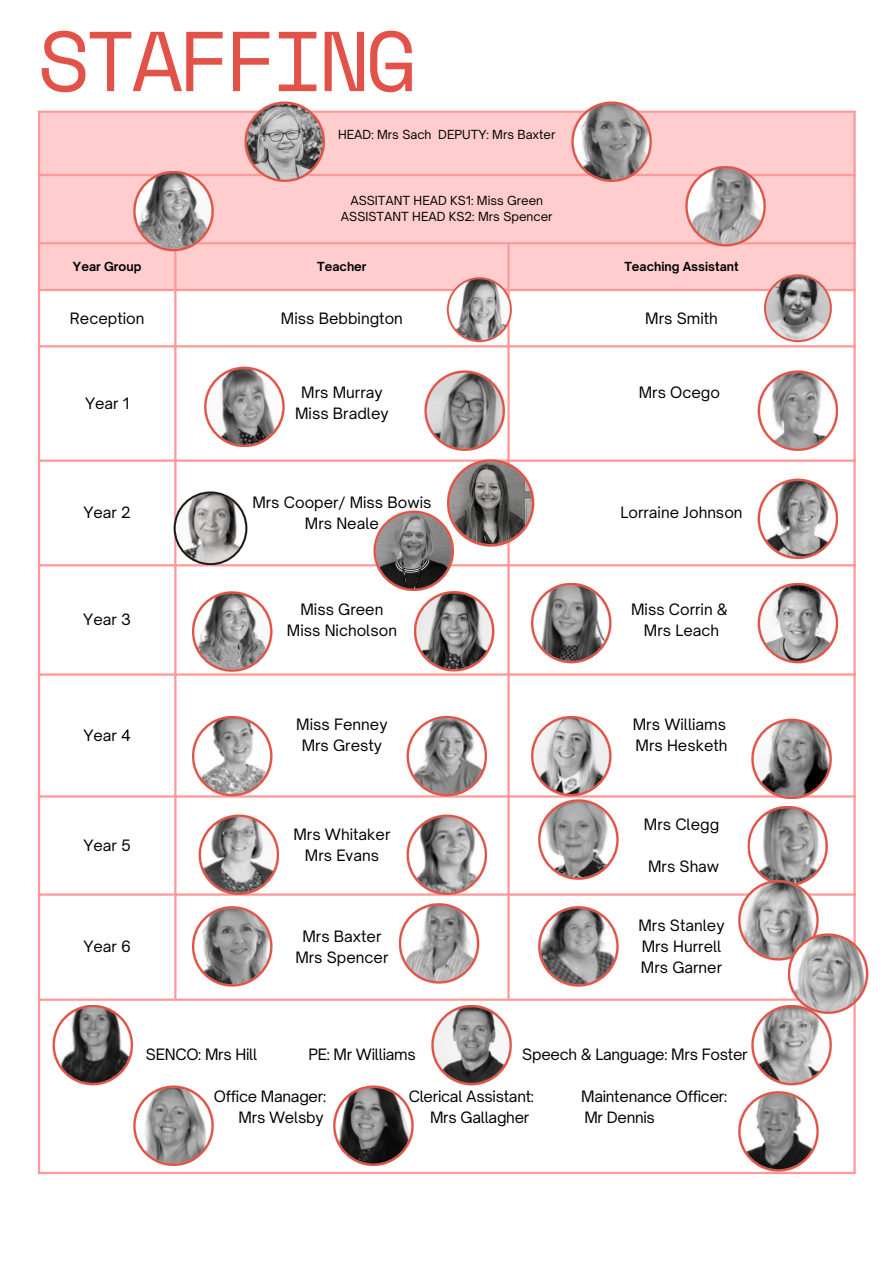
<style>
.page{position:relative;width:894px;height:1264px;background:#fff}
.page>*{position:absolute;margin:0;border:0;box-sizing:border-box;transform-origin:0 0}
.t1{font:84.6px "Space Mono";letter-spacing:-.06em;color:#e35248}
.t2{font:15px "Open Sauce One";color:#000}
.t3{font:12px "Open Sauce One";color:#000}
.t4{font:700 12px "Open Sauce One";color:#000}
</style>
<div class="page">
<div style="left:40px;top:113px;width:813px;height:176px;background:#ffcdcd"></div>
<hr style="left:38px;top:113px;width:2px;height:1058px;background:#f99">
<hr style="left:174px;top:244px;width:2px;height:754px;background:#f99">
<hr style="left:507px;top:244px;width:2px;height:754px;background:#f99">
<hr style="left:853px;top:113px;width:2px;height:1058px;background:#f99">
<hr style="left:38px;top:111px;width:817px;height:2px;background:#f99">
<hr style="left:38px;top:174px;width:817px;height:2px;background:#f99">
<hr style="left:38px;top:242px;width:817px;height:2px;background:#f99">
<hr style="left:38px;top:289px;width:817px;height:2px;background:#f99">
<hr style="left:38px;top:345px;width:817px;height:2px;background:#f99">
<hr style="left:38px;top:459px;width:817px;height:3px;background:#f99">
<hr style="left:38px;top:564px;width:817px;height:2px;background:#f99">
<hr style="left:38px;top:673px;width:817px;height:2px;background:#f99">
<hr style="left:38px;top:795px;width:817px;height:2px;background:#f99">
<hr style="left:38px;top:893px;width:817px;height:2px;background:#f99">
<hr style="left:38px;top:998px;width:817px;height:2px;background:#f99">
<hr style="left:38px;top:1171px;width:817px;height:3px;background:#f99">
<svg style="left:244px;top:101px;width:81px;height:81px;background:#b49f9d"></svg>
<svg style="left:571px;top:101px;width:80px;height:81px;background:#b29e9c"></svg>
<svg style="left:133px;top:171px;width:81px;height:80px"></svg>
<svg style="left:685px;top:166px;width:80px;height:80px"></svg>
<svg style="left:446px;top:277px;width:66px;height:65px"></svg>
<svg style="left:763px;top:274px;width:68px;height:68px;background:#b7a5a4"></svg>
<svg style="left:204px;top:366px;width:81px;height:81px"></svg>
<svg style="left:424px;top:370px;width:81px;height:81px"></svg>
<svg style="left:757px;top:478px;width:81px;height:81px"></svg>
<svg style="left:757px;top:583px;width:81px;height:80px"></svg>
<svg style="left:751px;top:718px;width:80px;height:81px"></svg>
<svg style="left:192px;top:591px;width:80px;height:81px"></svg>
<svg style="left:192px;top:716px;width:80px;height:80px"></svg>
<svg style="left:406px;top:716px;width:81px;height:80px"></svg>
<svg style="left:198px;top:814px;width:81px;height:81px"></svg>
<svg style="left:406px;top:814px;width:81px;height:81px"></svg>
<svg style="left:530px;top:716px;width:88px;height:164px"></svg>
<svg style="left:757px;top:370px;width:81px;height:81px"></svg>
<svg style="left:192px;top:906px;width:80px;height:80px"></svg>
<svg style="left:399px;top:903px;width:80px;height:80px"></svg>
<svg style="left:173px;top:491px;width:74px;height:74px"></svg>
<svg style="left:431px;top:1005px;width:81px;height:80px"></svg>
<svg style="left:737px;top:805px;width:131px;height:280px"></svg>
<svg style="left:333px;top:1085px;width:80px;height:81px"></svg>
<svg style="left:738px;top:1091px;width:80px;height:80px"></svg>
<svg style="left:538px;top:906px;width:80px;height:80px"></svg>
<svg style="left:373px;top:459px;width:238px;height:212px"></svg>
<svg style="left:52px;top:1005px;width:162px;height:161px"></svg>
<p class="t1" style="left:38px;top:-4px;width:380px">STAFFING</p>
<h1 class="t3" style="left:338px;top:127px;width:219px">HEAD: Mrs Sach DEPUTY: Mrs Baxter</h1>
<p class="t3" style="left:350px;top:193px;width:194px">ASSITANT HEAD KS1: Miss Green</p>
<p class="t3" style="left:341px;top:209px;width:213px">ASSISTANT HEAD KS2: Mrs Spencer</p>
<p class="t4" style="left:73px;top:259px;width:70px">Year Group</p>
<p class="t4" style="left:317px;top:259px;width:51px">Teacher</p>
<p class="t4" style="left:624px;top:259px;width:116px">Teaching Assistant</p>
<p class="t2" style="left:70px;top:308px;width:76px">Reception</p>
<p class="t2" style="left:281px;top:308px;width:123px">Miss Bebbington</p>
<p class="t2" style="left:645px;top:308px;width:74px">Mrs Smith</p>
<p class="t2" style="left:85px;top:394px;width:46px">Year 1</p>
<p class="t2" style="left:83px;top:503px;width:49px">Year 2</p>
<p class="t2" style="left:83px;top:610px;width:49px">Year 3</p>
<p class="t2" style="left:301px;top:383px;width:83px">Mrs Murray</p>
<p class="t2" style="left:295px;top:404px;width:95px">Miss Bradley</p>
<p class="t2" style="left:252px;top:493px;width:181px">Mrs Cooper/ Miss Bowis</p>
<p class="t2" style="left:305px;top:514px;width:76px">Mrs Neale</p>
<p class="t2" style="left:300px;top:600px;width:84px">Miss Green</p>
<p class="t2" style="left:287px;top:621px;width:112px">Miss Nicholson</p>
<p class="t2" style="left:638px;top:383px;width:83px">Mrs Ocego</p>
<p class="t2" style="left:620px;top:503px;width:123px">Lorraine Johnson</p>
<p class="t2" style="left:631px;top:600px;width:98px">Miss Corrin &amp;</p>
<p class="t2" style="left:643px;top:621px;width:77px">Mrs Leach</p>
<p class="t2" style="left:83px;top:726px;width:49px">Year 4</p>
<p class="t2" style="left:83px;top:836px;width:49px">Year 5</p>
<p class="t2" style="left:83px;top:937px;width:49px">Year 6</p>
<p class="t2" style="left:296px;top:715px;width:93px">Miss Fenney</p>
<p class="t2" style="left:301px;top:736px;width:82px">Mrs Gresty</p>
<p class="t2" style="left:293px;top:825px;width:98px">Mrs Whitaker</p>
<p class="t2" style="left:305px;top:846px;width:76px">Mrs Evans</p>
<p class="t2" style="left:302px;top:927px;width:81px">Mrs Baxter</p>
<p class="t2" style="left:295px;top:948px;width:95px">Mrs Spencer</p>
<p class="t2" style="left:632px;top:715px;width:95px">Mrs Williams</p>
<p class="t2" style="left:635px;top:736px;width:93px">Mrs Hesketh</p>
<p class="t2" style="left:643px;top:815px;width:77px">Mrs Clegg</p>
<p class="t2" style="left:648px;top:857px;width:73px">Mrs Shaw</p>
<p class="t2" style="left:638px;top:916px;width:88px">Mrs Stanley</p>
<p class="t2" style="left:641px;top:937px;width:81px">Mrs Hurrell</p>
<p class="t2" style="left:640px;top:958px;width:83px">Mrs Garner</p>
<p class="t2" style="left:146px;top:1045px;width:113px">SENCO: Mrs Hill</p>
<p class="t2" style="left:308px;top:1045px;width:109px">PE: Mr Williams</p>
<p class="t2" style="left:522px;top:1045px;width:227px">Speech &amp; Language: Mrs Foster</p>
<p class="t2" style="left:214px;top:1087px;width:114px">Office Manager:</p>
<p class="t2" style="left:408px;top:1087px;width:127px">Clerical Assistant:</p>
<p class="t2" style="left:581px;top:1087px;width:147px">Maintenance Officer:</p>
<p class="t2" style="left:238px;top:1108px;width:86px">Mrs Welsby</p>
<p class="t2" style="left:430px;top:1108px;width:101px">Mrs Gallagher</p>
<p class="t2" style="left:584px;top:1108px;width:72px">Mr Dennis</p>
</div>
